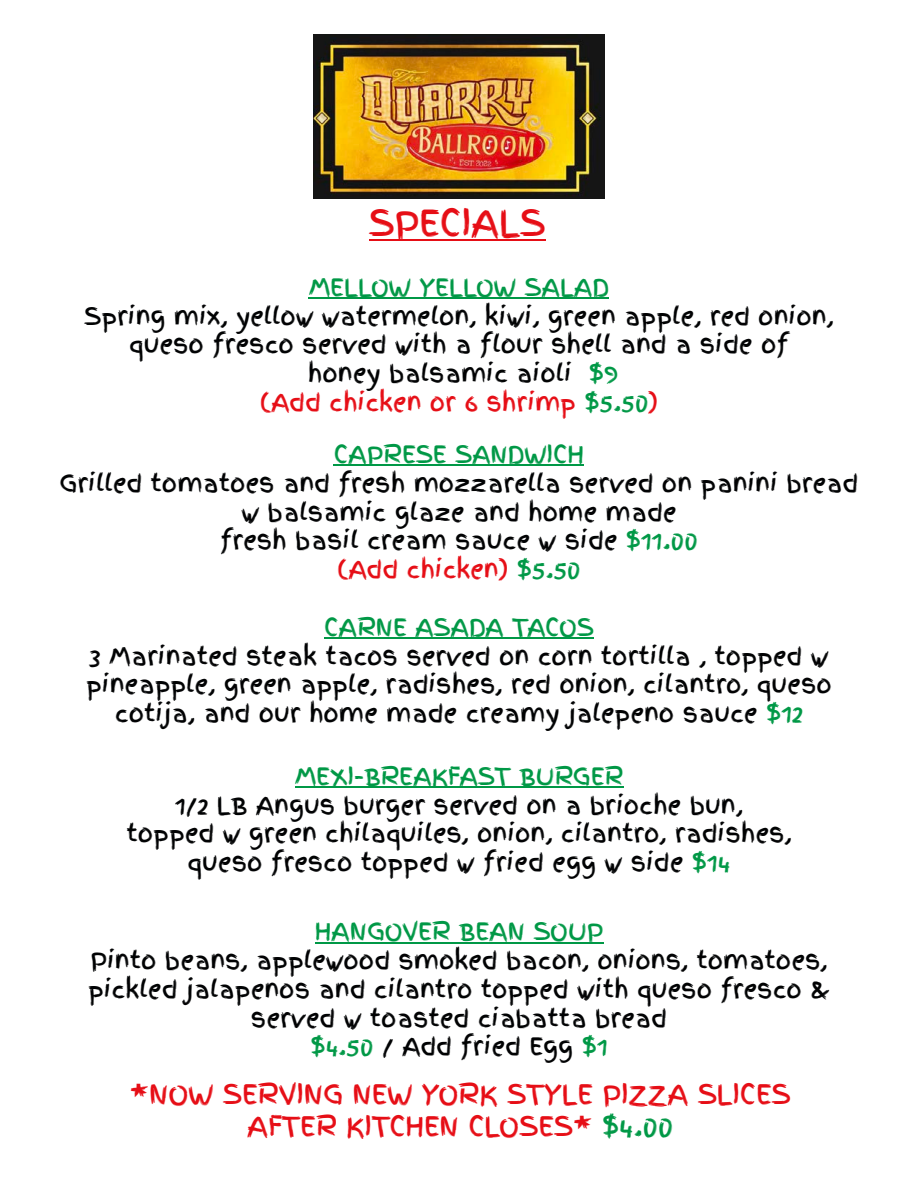
<style>
.page{position:relative;width:918px;height:1188px;background:#fff}
.page>*{position:absolute;margin:0;border:0;box-sizing:border-box;transform-origin:0 0}
.t1{font:36px "Finger Paint";color:#e60e16}
.t2{font:27px/32.4px "Finger Paint";color:#e60e16;text-align:center}
.t3{font:24px/28.8px "Finger Paint";color:#010203;text-align:center}
.t4{font:24px "Finger Paint";color:#009846}
.s1{color:#009846}
.s2{color:#e60e16}
</style>
<div class="page">
<img style="left:313px;top:35px;width:292px;height:163px">
<hr style="left:369px;top:239px;width:176px;height:1px;background:#e60e16">
<hr style="left:324px;top:638px;width:270px;height:1px;background:#009846">
<hr style="left:309px;top:298px;width:300px;height:1px;background:#009846">
<hr style="left:315px;top:942px;width:288px;height:1px;background:#009846">
<hr style="left:334px;top:465px;width:250px;height:1px;background:#009846">
<hr style="left:295px;top:787px;width:328px;height:1px;background:#009846">
<h1 class="t1" style="left:369px;top:196px;width:178px">SPECIALS</h1>
<p class="t4" style="left:309px;top:269px;width:302px">MELLOW YELLOW SALAD</p>
<p class="t3" style="left:84px;top:301px;width:751px">Spring mix, yellow watermelon, kiwi, green apple, red onion, queso fresco served with a flour shell and a side of<br>honey balsamic aioli <span class="s1">$9<br></span><span class="s2">(Add chicken or 6 shrimp</span> <span class="s1">$5.50</span><span class="s2">)</span></p>
<p class="t4" style="left:334px;top:437px;width:252px">CAPRESE SANDWICH</p>
<p class="t3" style="left:60px;top:469px;width:800px">Grilled tomatoes and fresh mozzarella served on panini bread w balsamic glaze and home made<br>fresh basil cream sauce w side <span class="s1">$11.00<br></span><span class="s2">(Add chicken)</span> <span class="s1">$5.50</span></p>
<p class="t4" style="left:324px;top:609px;width:271px">CARNE ASADA TACOS</p>
<p class="t3" style="left:86px;top:642px;width:747px">3 Marinated steak tacos served on corn tortilla , topped w pineapple, green apple, radishes, red onion, cilantro, queso cotija, and our home made creamy jalepeno sauce <span class="s1">$12</span></p>
<p class="t4" style="left:295px;top:759px;width:330px">MEXI-BREAKFAST BURGER</p>
<p class="t3" style="left:127px;top:791px;width:666px">1/2 LB Angus burger served on a brioche bun,<br>topped w green chilaquiles, onion, cilantro, radishes, queso fresco topped w fried egg w side <span class="s1">$14</span></p>
<p class="t4" style="left:315px;top:914px;width:290px">HANGOVER BEAN SOUP</p>
<p class="t3" style="left:88px;top:946px;width:743px">Pinto beans, applewood smoked bacon, onions, tomatoes, pickled jalapenos and cilantro topped with queso fresco &amp; served w toasted ciabatta bread<br><span class="s1">$4.50</span> / Add fried Egg <span class="s1">$1</span></p>
<p class="t2" style="left:130px;top:1078px;width:663px">*NOW SERVING NEW YORK STYLE PIZZA SLICES<br>AFTER KITCHEN CLOSES* <span class="s1">$4.00</span></p>
</div>
